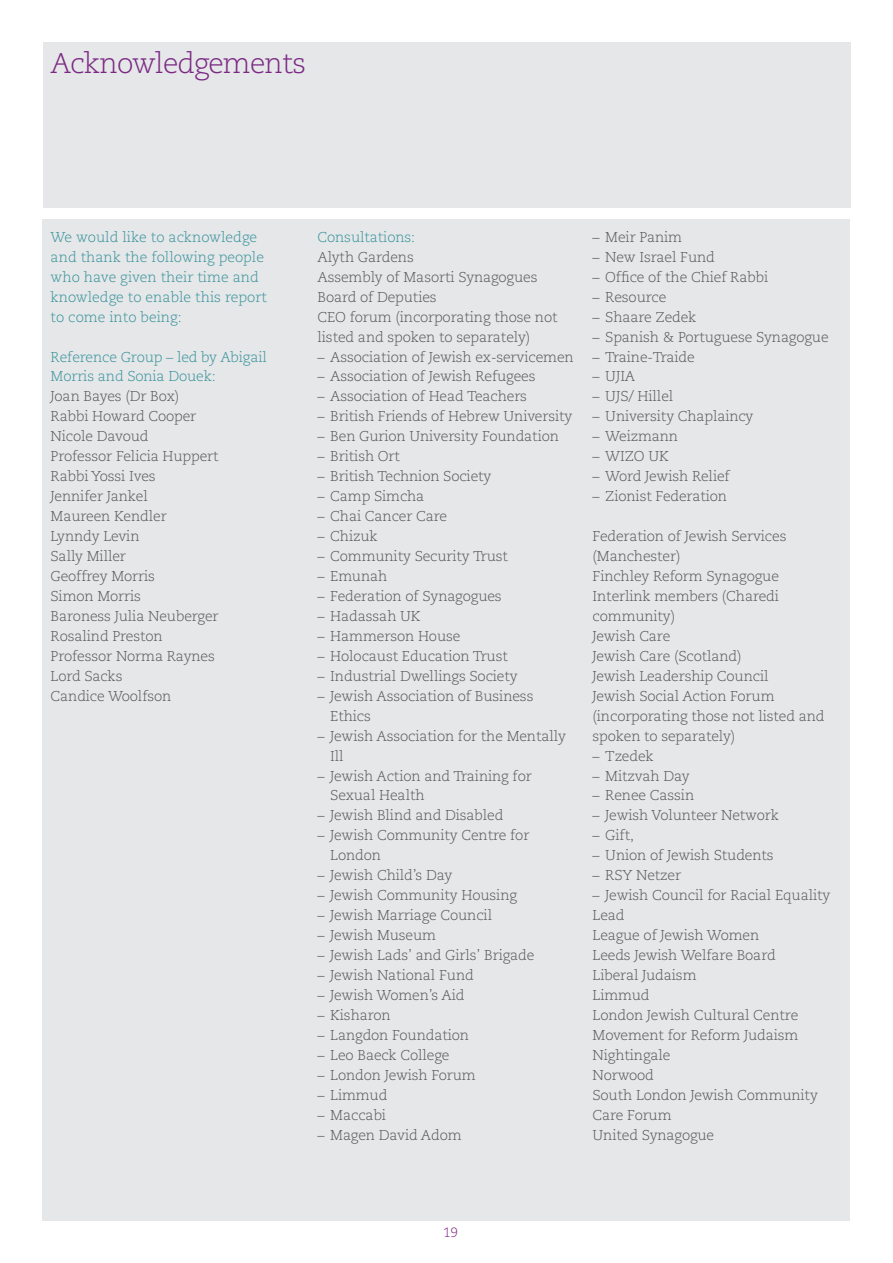
<style>
.page{position:relative;width:893px;height:1263px;background:#fff}
.page>*{position:absolute;margin:0;border:0;box-sizing:border-box;transform-origin:0 0}
.t1{font:300 28.5px "Caecilia LT Std";letter-spacing:-.03em;color:#7b2a83}
.t2{font:300 14.25px/20px "Caecilia LT Std";letter-spacing:-.01em;color:#57585a}
.t3{font:300 14.25px/20px "Caecilia LT Std";color:#37939b}
.t4{font:300 13.5px "Caecilia LT Std";color:#7b2a83}
</style>
<div class="page">
<div style="left:43px;top:219px;width:807px;height:1001px;background:#e6e7e9"></div>
<div style="left:43px;top:43px;width:807px;height:165px;background:#e6e7e9"></div>
<h1 class="t1" style="left:51px;top:47px;width:257px">Acknowledgements</h1>
<p class="t3" style="left:51px;top:227px;width:218px">We would like to acknowledge and thank the following people who have given their time and knowledge to enable this report to come into being:</p>
<p class="t3" style="left:51px;top:347px;width:218px">Reference Group – led by Abigail<br>Morris and Sonia Douek:</p>
<p class="t2" style="left:51px;top:387px;width:170px">Joan Bayes (Dr Box)<br>Rabbi Howard Cooper<br>Nicole Davoud<br>Professor Felicia Huppert<br>Rabbi Yossi Ives<br>Jennifer Jankel<br>Maureen Kendler<br>Lynndy Levin<br>Sally Miller<br>Geoffrey Morris<br>Simon Morris<br>Baroness Julia Neuberger<br>Rosalind Preston<br>Professor Norma Raynes<br>Lord Sacks<br>Candice Woolfson</p>
<p class="t3" style="left:318px;top:227px;width:99px">Consultations:</p>
<p class="t2" style="left:318px;top:247px;width:242px">Alyth Gardens<br>Assembly of Masorti Synagogues<br>Board of Deputies<br>CEO forum (incorporating those not listed and spoken to separately)</p>
<p class="t2" style="left:318px;top:347px;width:258px">– Association of Jewish ex-servicemen</p>
<p class="t2" style="left:318px;top:367px;width:220px">– Association of Jewish Refugees</p>
<p class="t2" style="left:318px;top:387px;width:211px">– Association of Head Teachers</p>
<p class="t2" style="left:318px;top:407px;width:256px">– British Friends of Hebrew University</p>
<p class="t2" style="left:318px;top:427px;width:243px">– Ben Gurion University Foundation</p>
<p class="t2" style="left:318px;top:447px;width:84px">– British Ort</p>
<p class="t2" style="left:318px;top:467px;width:175px">– British Technion Society</p>
<p class="t2" style="left:318px;top:487px;width:108px">– Camp Simcha</p>
<p class="t2" style="left:318px;top:507px;width:131px">– Chai Cancer Care</p>
<p class="t2" style="left:318px;top:526px;width:62px">– Chizuk</p>
<p class="t2" style="left:318px;top:546px;width:192px">– Community Security Trust</p>
<p class="t2" style="left:318px;top:566px;width:71px">– Emunah</p>
<p class="t2" style="left:318px;top:586px;width:186px">– Federation of Synagogues</p>
<p class="t2" style="left:318px;top:606px;width:105px">– Hadassah UK</p>
<p class="t2" style="left:318px;top:626px;width:144px">– Hammerson House</p>
<p class="t2" style="left:318px;top:646px;width:192px">– Holocaust Education Trust</p>
<p class="t2" style="left:318px;top:666px;width:202px">– Industrial Dwellings Society</p>
<p class="t2" style="left:330px;top:686px;width:205px;text-indent:-13px">– Jewish Association of Business<br>Ethics</p>
<p class="t2" style="left:330px;top:726px;width:237px;text-indent:-13px">– Jewish Association for the Mentally<br>Ill</p>
<p class="t2" style="left:330px;top:766px;width:203px;text-indent:-13px">– Jewish Action and Training for<br>Sexual Health</p>
<p class="t2" style="left:318px;top:806px;width:187px">– Jewish Blind and Disabled</p>
<p class="t2" style="left:330px;top:826px;width:201px;text-indent:-13px">– Jewish Community Centre for<br>London</p>
<p class="t2" style="left:318px;top:866px;width:136px">– Jewish Child’s Day</p>
<p class="t2" style="left:318px;top:886px;width:201px">– Jewish Community Housing</p>
<p class="t2" style="left:318px;top:906px;width:176px">– Jewish Marriage Council</p>
<p class="t2" style="left:318px;top:925px;width:120px">– Jewish Museum</p>
<p class="t2" style="left:318px;top:945px;width:218px">– Jewish Lads’ and Girls’ Brigade</p>
<p class="t2" style="left:318px;top:965px;width:158px">– Jewish National Fund</p>
<p class="t2" style="left:318px;top:985px;width:149px">– Jewish Women’s Aid</p>
<p class="t2" style="left:318px;top:1005px;width:75px">– Kisharon</p>
<p class="t2" style="left:318px;top:1025px;width:153px">– Langdon Foundation</p>
<p class="t2" style="left:318px;top:1045px;width:133px">– Leo Baeck College</p>
<p class="t2" style="left:318px;top:1065px;width:160px">– London Jewish Forum</p>
<p class="t2" style="left:318px;top:1085px;width:71px">– Limmud</p>
<p class="t2" style="left:318px;top:1105px;width:70px">– Maccabi</p>
<p class="t2" style="left:318px;top:1125px;width:146px">– Magen David Adom</p>
<p class="t2" style="left:593px;top:227px;width:91px">– Meir Panim</p>
<p class="t2" style="left:593px;top:247px;width:124px">– New Israel Fund</p>
<p class="t2" style="left:593px;top:267px;width:177px">– Office of the Chief Rabbi</p>
<p class="t2" style="left:593px;top:287px;width:75px">– Resource</p>
<p class="t2" style="left:593px;top:307px;width:105px">– Shaare Zedek</p>
<p class="t2" style="left:593px;top:327px;width:238px">– Spanish &amp; Portuguese Synagogue</p>
<p class="t2" style="left:593px;top:347px;width:104px">– Traine-Traide</p>
<p class="t2" style="left:593px;top:367px;width:44px">– UJIA</p>
<p class="t2" style="left:593px;top:387px;width:82px">– UJS/ Hillel</p>
<p class="t2" style="left:593px;top:407px;width:162px">– University Chaplaincy</p>
<p class="t2" style="left:593px;top:427px;width:87px">– Weizmann</p>
<p class="t2" style="left:593px;top:447px;width:78px">– WIZO UK</p>
<p class="t2" style="left:593px;top:467px;width:139px">– Word Jewish Relief</p>
<p class="t2" style="left:593px;top:487px;width:136px">– Zionist Federation</p>
<p class="t2" style="left:593px;top:526px;width:234px">Federation of Jewish Services (Manchester)<br>Finchley Reform Synagogue<br>Interlink members (Charedi community)<br>Jewish Care<br>Jewish Care (Scotland)<br>Jewish Leadership Council<br>Jewish Social Action Forum (incorporating those not listed and spoken to separately)</p>
<p class="t2" style="left:593px;top:746px;width:63px">– Tzedek</p>
<p class="t2" style="left:593px;top:766px;width:99px">– Mitzvah Day</p>
<p class="t2" style="left:593px;top:786px;width:103px">– Renee Cassin</p>
<p class="t2" style="left:593px;top:806px;width:188px">– Jewish Volunteer Network</p>
<p class="t2" style="left:593px;top:826px;width:43px">– Gift,</p>
<p class="t2" style="left:593px;top:846px;width:183px">– Union of Jewish Students</p>
<p class="t2" style="left:593px;top:866px;width:90px">– RSY Netzer</p>
<p class="t2" style="left:593px;top:886px;width:239px">– Jewish Council for Racial Equality<br>Lead<br>League of Jewish Women<br>Leeds Jewish Welfare Board<br>Liberal Judaism<br>Limmud<br>London Jewish Cultural Centre<br>Movement for Reform Judaism<br>Nightingale<br>Norwood<br>South London Jewish Community<br>Care Forum<br>United Synagogue</p>
<p class="t4" style="left:443px;top:1224px;width:16px">19</p>
</div>
